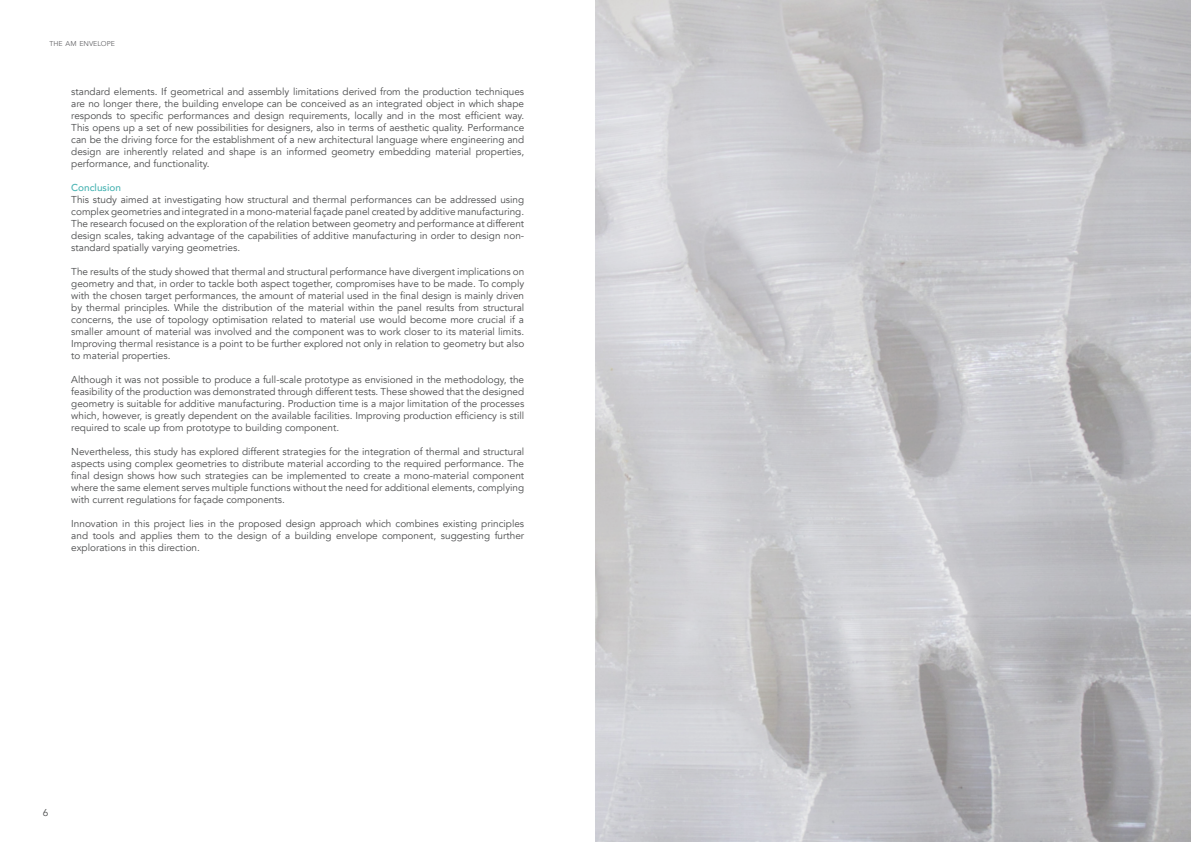
<style>
.page{position:relative;width:1191px;height:842px;background:#fff}
.page>*{position:absolute;margin:0;border:0;box-sizing:border-box;transform-origin:0 0}
.Body{font:10px/12px "Avenir";color:#4b4c4d;text-align:justify}
.Body-2{font:500 10px "Avenir";color:#47b3b2}
.t1{font:7px "Avenir";color:#636366}
</style>
<div class="page">
<img style="left:595px;top:0;width:596px;height:842px">
<p class="t1" style="left:50px;top:39px;width:67px">THE AM ENVELOPE</p>
<p class="Body" style="left:71px;top:86px;width:454px">standard elements. If geometrical and assembly limitations derived from the production techniques are no longer there, the building envelope can be conceived as an integrated object in which shape responds to specific performances and design requirements, locally and in the most efficient way.<br>This opens up a set of new possibilities for designers, also in terms of aesthetic quality. Performance can be the driving force for the establishment of a new architectural language where engineering and design are inherently related and shape is an informed geometry embedding material properties, performance, and functionality.</p>
<p class="Body-2" style="left:71px;top:179px;width:51px">Conclusion</p>
<p class="Body" style="left:71px;top:194px;width:454px">This study aimed at investigating how structural and thermal performances can be addressed using complex geometries and integrated in a mono-material façade panel created by additive manufacturing.<br>The research focused on the exploration of the relation between geometry and performance at different design scales, taking advantage of the capabilities of additive manufacturing in order to design non&shy;standard spatially varying geometries.</p>
<p class="Body" style="left:71px;top:266px;width:454px">The results of the study showed that thermal and structural performance have divergent implications on geometry and that, in order to tackle both aspect together, compromises have to be made. To comply with the chosen target performances, the amount of material used in the final design is mainly driven by thermal principles. While the distribution of the material within the panel results from structural concerns, the use of topology optimisation related to material use would become more crucial if a smaller amount of material was involved and the component was to work closer to its material limits.<br>Improving thermal resistance is a point to be further explored not only in relation to geometry but also to material properties.</p>
<p class="Body" style="left:71px;top:374px;width:454px">Although it was not possible to produce a full-scale prototype as envisioned in the methodology, the feasibility of the production was demonstrated through different tests. These showed that the designed geometry is suitable for additive manufacturing. Production time is a major limitation of the processes which, however, is greatly dependent on the available facilities. Improving production efficiency is still required to scale up from prototype to building component.</p>
<p class="Body" style="left:71px;top:446px;width:454px">Nevertheless, this study has explored different strategies for the integration of thermal and structural aspects using complex geometries to distribute material according to the required performance. The final design shows how such strategies can be implemented to create a mono-material component where the same element serves multiple functions without the need for additional elements, complying with current regulations for façade components.</p>
<p class="Body" style="left:71px;top:518px;width:454px">Innovation in this project lies in the proposed design approach which combines existing principles and tools and applies them to the design of a building envelope component, suggesting further explorations in this direction.</p>
<p class="Body" style="left:43px;top:807px;width:7px">6</p>
</div>
